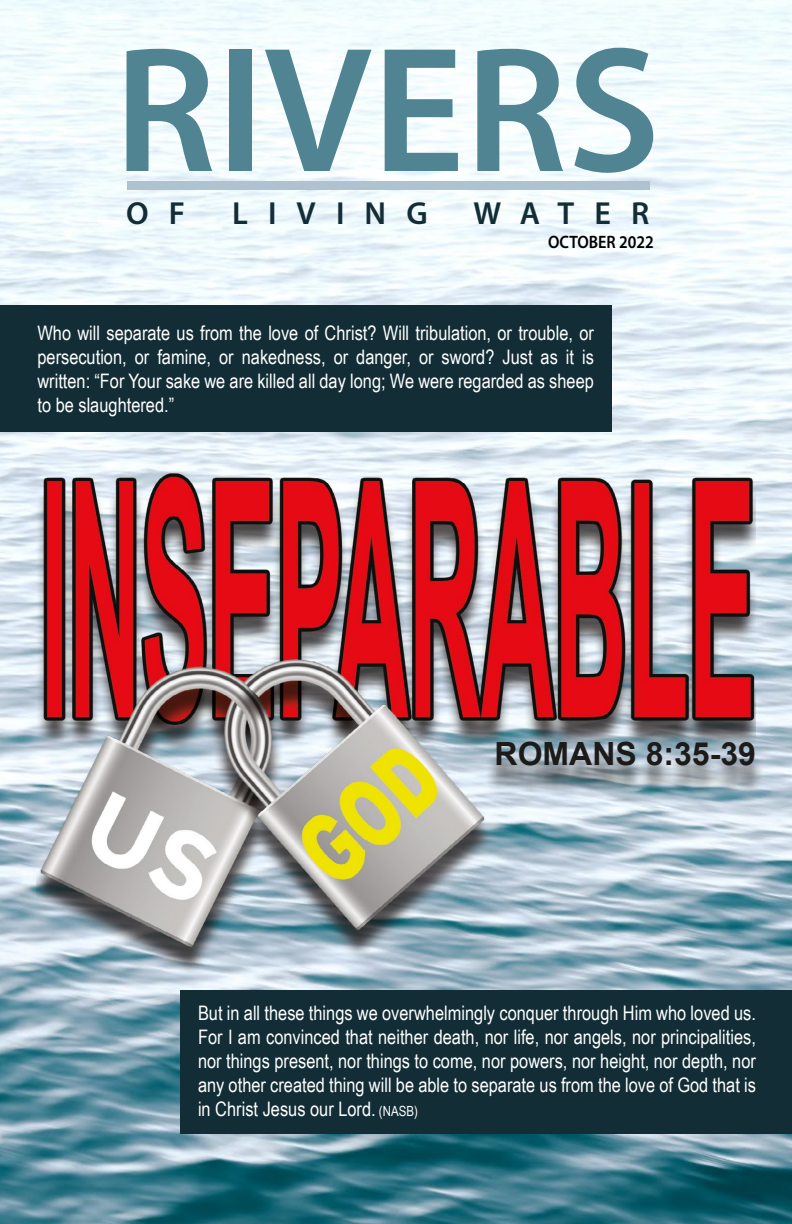
<style>
.page{position:relative;width:792px;height:1224px;background:#fff}
.page>*{position:absolute;margin:0;border:0;box-sizing:border-box;transform-origin:0 0}
.t1{font:600 180px "Myriad Pro";color:#508493}
.t2{font:600 32px "Myriad Pro";letter-spacing:.63em;color:#122d35}
.t3{font:700 32px "Arial";color:#1c1b1a}
.t4{font:20px/24px "Arial Narrow";color:#fff;text-align:justify}
.t5{font:600 18px "Myriad Pro";color:#000;scale:.9 1}
.s1{font-size:14px}
</style>
<div class="page">
<img style="left:0;top:0;width:792px;height:1224px">
<div style="left:127px;top:181px;width:523px;height:9px;background:#afc2cf"></div>
<img style="left:36px;top:460px;width:720px;height:512px">
<div style="left:486px;top:751px;width:279px;height:45px;background:#1c1b1a;opacity:.75"></div>
<div style="left:0;top:306px;width:612px;height:126px;background:#122d35"></div>
<div style="left:180px;top:990px;width:612px;height:144px;background:#122d35"></div>
<h1 class="t1" style="left:114px;top:-4px;width:548px">RIVERS</h1>
<h2 class="t2" style="left:126px;top:193px;width:60px">O F</h2>
<h2 class="t2" style="left:232px;top:193px;width:197px">LIVING</h2>
<h2 class="t2" style="left:474px;top:193px;width:177px">WATER</h2>
<p class="t5" style="left:548px;top:230px;width:119px">OCTOBER 2022</p>
<p class="t4" style="left:37px;top:320px;width:558px">Who will separate us from the love of Christ? Will tribulation, or trouble, or persecution, or famine, or nakedness, or danger, or sword? Just as it is written: “For Your sake we are killed all day long; We were regarded as sheep to be slaughtered.”</p>
<h2 class="t3" style="left:495px;top:733px;width:263px">ROMANS 8:35-39</h2>
<p class="t4" style="left:198px;top:1001px;width:559px">But in all these things we overwhelmingly conquer through Him who loved us.<br>For I am convinced that neither death, nor life, nor angels, nor principalities, nor things present, nor things to come, nor powers, nor height, nor depth, nor any other created thing will be able to separate us from the love of God that is in Christ Jesus our Lord. <span class="s1">(NASB)</span></p>
</div>
